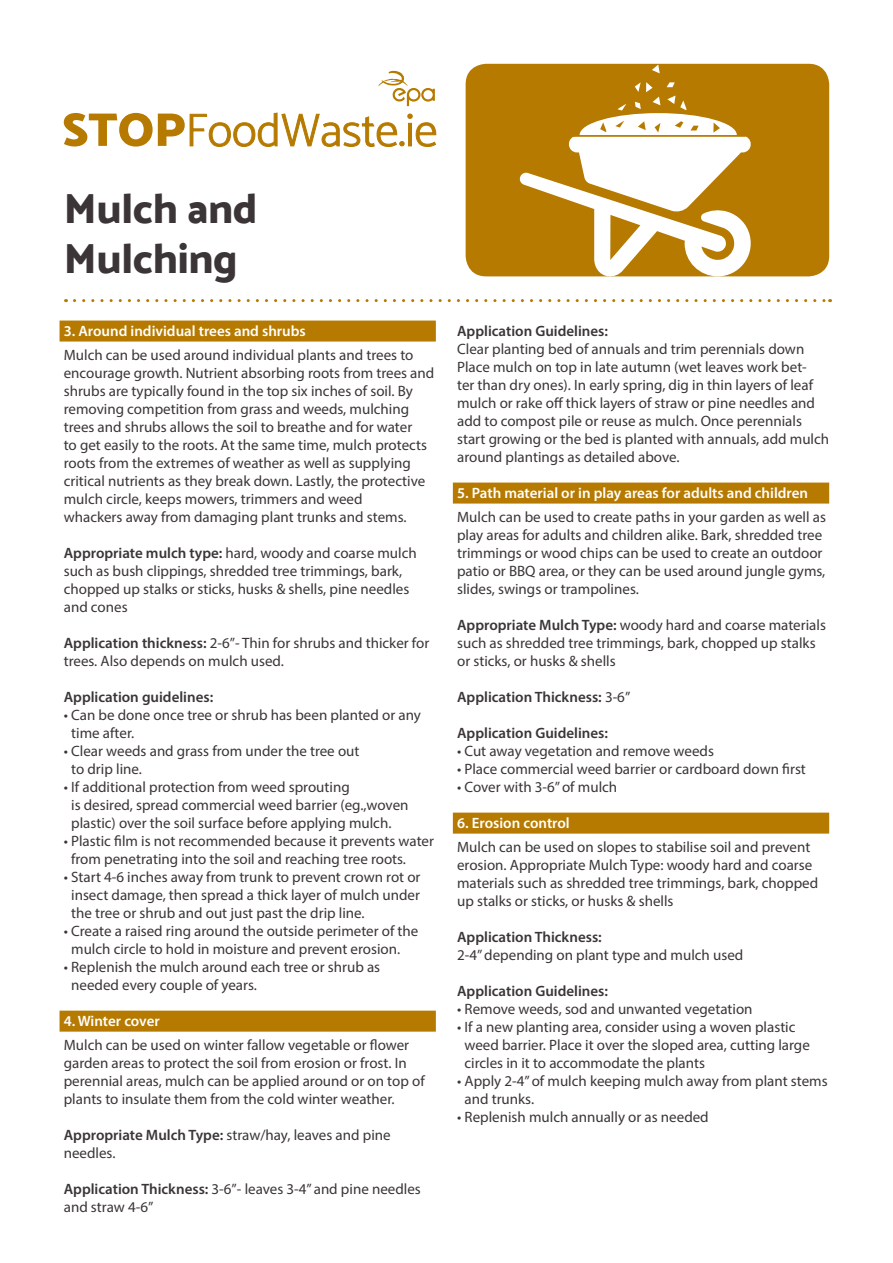
<style>
.page{position:relative;width:893px;height:1263px;background:#fff}
.page>*{position:absolute;margin:0;border:0;box-sizing:border-box;transform-origin:0 0}
.t1{font:42px/50.4px "Mosk Extra Bold 800";color:#3b3538}
.t2{font:15px/18px "Myriad Pro";color:#3b3538}
.t3{font:600 15px "Myriad Pro";color:#3b3538}
.t4{font:600 15px "Myriad Pro";color:#fff}
.s1{font-weight:600}
.s2{font-weight:400}
</style>
<div class="page">
<div style="left:466px;top:64px;width:363px;height:212px;background:#b67a00;border-radius:21px"></div>
<svg style="left:378px;top:71px;width:57px;height:35px"></svg>
<svg style="left:64px;top:113px;width:372px;height:34px"></svg>
<div style="left:60px;top:321px;width:376px;height:21px;background:#b67a00"></div>
<div style="left:60px;top:1011px;width:376px;height:21px;background:#b67a00"></div>
<div style="left:453px;top:483px;width:376px;height:21px;background:#b67a00"></div>
<div style="left:453px;top:813px;width:376px;height:21px;background:#b67a00"></div>
<svg style="left:75px;top:299px;width:756px;height:3px"></svg>
<div style="left:580px;top:113px;width:157px;height:44px;background:#fff;border-radius:50%"></div>
<svg style="left:617px;top:104px;width:9px;height:7px"></svg>
<svg style="left:652px;top:65px;width:8px;height:8px"></svg>
<svg style="left:667px;top:82px;width:8px;height:5px"></svg>
<svg style="left:667px;top:96px;width:19px;height:14px"></svg>
<svg style="left:520px;top:121px;width:235px;height:156px"></svg>
<svg style="left:635px;top:82px;width:25px;height:27px"></svg>
<h1 class="t1" style="left:64px;top:183px;width:195px">Mulch and<br>Mulching</h1>
<p class="t4" style="left:64px;top:321px;width:244px">3. Around individual trees and shrubs</p>
<p class="t2" style="left:64px;top:346px;width:372px">Mulch can be used around individual plants and trees to encourage growth. Nutrient absorbing roots from trees and shrubs are typically found in the top six inches of soil. By removing competition from grass and weeds, mulching trees and shrubs allows the soil to breathe and for water<br>to get easily to the roots. At the same time, mulch protects roots from the extremes of weather as well as supplying critical nutrients as they break down. Lastly, the protective mulch circle, keeps mowers, trimmers and weed<br>whackers away from damaging plant trunks and stems.</p>
<p class="t2" style="left:64px;top:544px;width:354px"><span class="s1">Appropriate mulch type:</span> hard, woody and coarse mulch such as bush clippings, shredded tree trimmings, bark, chopped up stalks or sticks, husks &amp; shells, pine needles and cones</p>
<p class="t2" style="left:64px;top:634px;width:367px"><span class="s1">Application thickness:</span> 2-6”- Thin for shrubs and thicker for trees. Also depends on mulch used.</p>
<p class="t3" style="left:64px;top:687px;width:151px">Application guidelines:</p>
<p class="t2" style="left:71px;top:706px;width:351px;text-indent:-7px">• Can be done once tree or shrub has been planted or any time after.</p>
<p class="t2" style="left:71px;top:742px;width:290px;text-indent:-7px">• Clear weeds and grass from under the tree out to drip line.</p>
<p class="t2" style="left:71px;top:778px;width:339px;text-indent:-7px">• If additional protection from weed sprouting<br>is desired, spread commercial weed barrier (eg.,woven plastic) over the soil surface before applying mulch.</p>
<p class="t2" style="left:71px;top:832px;width:364px;text-indent:-7px">• Plastic film is not recommended because it prevents water from penetrating into the soil and reaching tree roots.</p>
<p class="t2" style="left:71px;top:868px;width:351px;text-align:justify;text-indent:-7px">• Start 4-6 inches away from trunk to prevent crown rot or insect damage, then spread a thick layer of mulch under the tree or shrub and out just past the drip line.</p>
<p class="t2" style="left:71px;top:922px;width:349px;text-indent:-7px">• Create a raised ring around the outside perimeter of the mulch circle to hold in moisture and prevent erosion.</p>
<p class="t2" style="left:71px;top:958px;width:311px;text-indent:-7px">• Replenish the mulch around each tree or shrub as needed every couple of years.</p>
<p class="t4" style="left:64px;top:1011px;width:97px">4. Winter cover</p>
<p class="t2" style="left:64px;top:1036px;width:362px">Mulch can be used on winter fallow vegetable or flower garden areas to protect the soil from erosion or frost. In perennial areas, mulch can be applied around or on top of plants to insulate them from the cold winter weather.</p>
<p class="t2" style="left:64px;top:1126px;width:328px"><span class="s1">Appropriate Mulch Type:</span> straw/hay, leaves and pine needles.</p>
<p class="t2" style="left:64px;top:1180px;width:359px"><span class="s1">Application Thickness:</span> 3-6”- leaves 3-4” and pine needles and straw 4-6”</p>
<p class="t3" style="left:457px;top:321px;width:152px">Application Guidelines:</p>
<p class="t2" style="left:457px;top:340px;width:374px">Clear planting bed of annuals and trim perennials down Place mulch on top in late autumn (wet leaves work bet-<br>ter than dry ones). In early spring, dig in thin layers of leaf mulch or rake off thick layers of straw or pine needles and add to compost pile or reuse as mulch. Once perennials start growing or the bed is planted with annuals, add mulch around plantings as detailed above.</p>
<p class="t4" style="left:457px;top:483px;width:352px">5. Path material or in play areas for adults and children</p>
<p class="t2" style="left:457px;top:508px;width:370px">Mulch can be used to create paths in your garden as well as play areas for adults and children alike. Bark, shredded tree trimmings or wood chips can be used to create an outdoor patio or BBQ area, or they can be used around jungle gyms, slides, swings or trampolines.</p>
<p class="t2" style="left:457px;top:616px;width:370px"><span class="s1">Appropriate Mulch Type:</span> woody hard and coarse materials such as shredded tree trimmings, bark, chopped up stalks or sticks, or husks &amp; shells</p>
<p class="t3" style="left:457px;top:687px;width:175px">Application Thickness: <span class="s2">3-6”</span></p>
<p class="t3" style="left:457px;top:723px;width:152px">Application Guidelines:</p>
<p class="t2" style="left:457px;top:742px;width:258px">• Cut away vegetation and remove weeds</p>
<p class="t2" style="left:457px;top:760px;width:350px">• Place commercial weed barrier or cardboard down first</p>
<p class="t2" style="left:457px;top:778px;width:162px">• Cover with 3-6” of mulch</p>
<p class="t4" style="left:457px;top:813px;width:114px">6. Erosion control</p>
<p class="t2" style="left:457px;top:838px;width:363px">Mulch can be used on slopes to stabilise soil and prevent erosion. Appropriate Mulch Type: woody hard and coarse materials such as shredded tree trimmings, bark, chopped up stalks or sticks, or husks &amp; shells</p>
<p class="t3" style="left:457px;top:927px;width:146px">Application Thickness:</p>
<p class="t2" style="left:457px;top:946px;width:288px">2-4” depending on plant type and mulch used</p>
<p class="t3" style="left:457px;top:981px;width:152px">Application Guidelines:</p>
<p class="t2" style="left:457px;top:1000px;width:297px">• Remove weeds, sod and unwanted vegetation</p>
<p class="t2" style="left:464px;top:1018px;width:347px;text-indent:-7px">• If a new planting area, consider using a woven plastic weed barrier. Place it over the sloped area, cutting large circles in it to accommodate the plants</p>
<p class="t2" style="left:464px;top:1072px;width:365px;text-indent:-7px">• Apply 2-4” of mulch keeping mulch away from plant stems and trunks.</p>
<p class="t2" style="left:457px;top:1108px;width:253px">• Replenish mulch annually or as needed</p>
</div>
